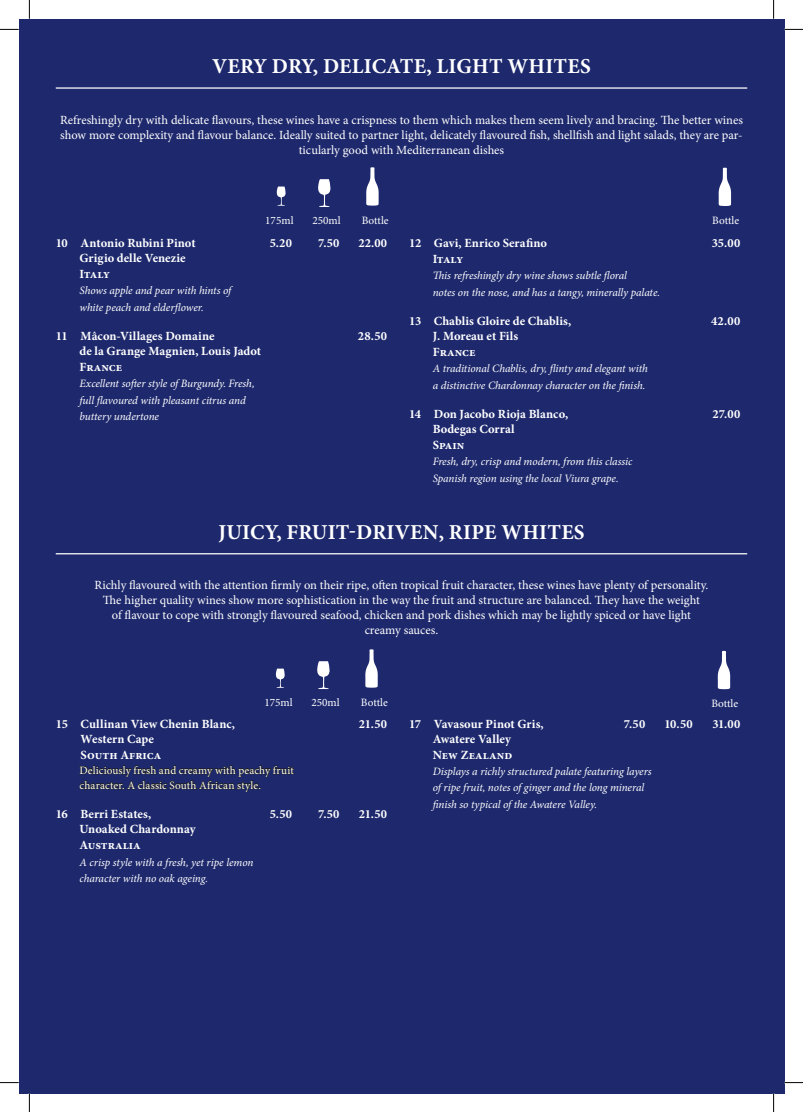
<style>
.page{position:relative;width:803px;height:1112px;background:#fff}
.page>*{position:absolute;margin:0;border:0;box-sizing:border-box;transform-origin:0 0}
.t1{font:700 21.25px "Minion Pro";letter-spacing:.01em;color:#fff}
.t2{font:12.5px/15px "Minion Pro";color:#fff;text-align:center}
.t3{font:700 12.5px/16.2px "Minion Pro";color:#fff}
.t4{font:700 12.5px/16.2px "Minion Pro";letter-spacing:-.04em;color:#fff}
.t5{font:italic 11.25px/16.2px "Minion Pro";letter-spacing:-.01em;color:#fff}
.t6{font:11.25px/15px "Minion Pro";color:#fff}
</style>
<div class="page">
<div style="left:19px;top:19px;width:765px;height:1073px;background:#1e296d"></div>
<hr style="left:56px;top:87px;width:691px;height:2px;background:#fff">
<hr style="left:56px;top:553px;width:691px;height:1px;background:#fff">
<svg style="left:80px;top:765px;width:214px;height:28px"></svg>
<svg style="left:366px;top:167px;width:13px;height:38px"></svg>
<svg style="left:276px;top:186px;width:10px;height:20px"></svg>
<svg style="left:318px;top:179px;width:13px;height:28px"></svg>
<svg style="left:718px;top:650px;width:12px;height:39px"></svg>
<svg style="left:718px;top:168px;width:13px;height:38px"></svg>
<svg style="left:365px;top:649px;width:13px;height:38px"></svg>
<svg style="left:275px;top:668px;width:10px;height:19px"></svg>
<svg style="left:317px;top:661px;width:13px;height:27px"></svg>
<svg style="left:0;top:29px;width:19px;height:1px"></svg>
<svg style="left:784px;top:29px;width:19px;height:1px"></svg>
<svg style="left:0;top:1082px;width:19px;height:1px"></svg>
<svg style="left:784px;top:1081px;width:19px;height:2px"></svg>
<svg style="left:29px;top:0;width:1px;height:19px"></svg>
<svg style="left:29px;top:1092px;width:1px;height:19px"></svg>
<svg style="left:773px;top:0;width:1px;height:19px"></svg>
<svg style="left:773px;top:1092px;width:1px;height:19px"></svg>
<h1 class="t1" style="left:212px;top:51px;width:380px">VERY DRY, DELICATE, LIGHT WHITES</h1>
<p class="t2" style="left:60px;top:112px;width:684px">Refreshingly dry with delicate flavours, these wines have a crispness to them which makes them seem lively and bracing. The better wines show more complexity and flavour balance. Ideally suited to partner light, delicately flavoured fish, shellfish and light salads, they are par&shy;ticularly good with Mediterranean dishes</p>
<p class="t6" style="left:265px;top:212px;width:30px">175ml</p>
<p class="t6" style="left:312px;top:212px;width:30px">250ml</p>
<p class="t6" style="left:362px;top:212px;width:28px">Bottle</p>
<p class="t3" style="left:56px;top:234px;width:141px">10 Antonio Rubini Pinot</p>
<p class="t3" style="left:270px;top:234px;width:24px">5.20</p>
<p class="t3" style="left:318px;top:234px;width:23px">7.50</p>
<p class="t3" style="left:358px;top:234px;width:30px">22.00</p>
<p class="t4" style="left:79px;top:249px;width:107px">Grigio delle Venezie<br>Italy</p>
<p class="t5" style="left:80px;top:282px;width:153px">Shows apple and pear with hints of white peach and elderflower.</p>
<p class="t3" style="left:56px;top:327px;width:160px">11 Mâcon-Villages Domaine</p>
<p class="t3" style="left:358px;top:327px;width:31px">28.50</p>
<p class="t3" style="left:80px;top:342px;width:183px">de la Grange Magnien, Louis Jadot<br>France</p>
<p class="t5" style="left:80px;top:375px;width:177px">Excellent softer style of Burgundy. Fresh, full flavoured with pleasant citrus and buttery undertone</p>
<p class="t6" style="left:712px;top:213px;width:28px">Bottle</p>
<p class="t3" style="left:409px;top:234px;width:140px">12 Gavi, Enrico Serafino</p>
<p class="t3" style="left:712px;top:234px;width:30px">35.00</p>
<p class="t3" style="left:433px;top:251px;width:32px">Italy</p>
<p class="t5" style="left:433px;top:267px;width:229px">This refreshingly dry wine shows subtle floral<br>notes on the nose, and has a tangy, minerally palate.</p>
<p class="t3" style="left:409px;top:312px;width:164px">13 Chablis Gloire de Chablis,</p>
<p class="t3" style="left:711px;top:312px;width:31px">42.00</p>
<p class="t3" style="left:433px;top:327px;width:87px">J. Moreau et Fils<br>France</p>
<p class="t5" style="left:433px;top:360px;width:217px">A traditional Chablis, dry, flinty and elegant with a distinctive Chardonnay character on the finish.</p>
<p class="t3" style="left:409px;top:405px;width:161px">14 Don Jacobo Rioja Blanco,</p>
<p class="t3" style="left:713px;top:405px;width:29px">27.00</p>
<p class="t3" style="left:433px;top:420px;width:84px">Bodegas Corral<br>Spain</p>
<p class="t5" style="left:433px;top:453px;width:201px">Fresh, dry, crisp and modern, from this classic<br>Spanish region using the local Viura grape.</p>
<h1 class="t1" style="left:218px;top:517px;width:368px">JUICY, FRUIT-DRIVEN, RIPE WHITES</h1>
<p class="t2" style="left:95px;top:578px;width:615px">Richly flavoured with the attention firmly on their ripe, often tropical fruit character, these wines have plenty of personality.<br>The higher quality wines show more sophistication in the way the fruit and structure are balanced. They have the weight<br>of flavour to cope with strongly flavoured seafood, chicken and pork dishes which may be lightly spiced or have light creamy sauces.</p>
<p class="t6" style="left:264px;top:694px;width:30px">175ml</p>
<p class="t6" style="left:311px;top:694px;width:30px">250ml</p>
<p class="t6" style="left:361px;top:694px;width:28px">Bottle</p>
<p class="t3" style="left:56px;top:715px;width:181px">15 Cullinan View Chenin Blanc,</p>
<p class="t3" style="left:359px;top:715px;width:30px">21.50</p>
<p class="t3" style="left:81px;top:730px;width:82px">Western Cape<br>South Africa</p>
<p class="t6" style="left:80px;top:762px;width:216px">Deliciously fresh and creamy with peachy fruit character. A classic South African style.</p>
<p class="t3" style="left:56px;top:805px;width:97px">16 Berri Estates,</p>
<p class="t3" style="left:270px;top:805px;width:24px">5.50</p>
<p class="t3" style="left:318px;top:805px;width:23px">7.50</p>
<p class="t3" style="left:359px;top:805px;width:30px">21.50</p>
<p class="t3" style="left:80px;top:820px;width:118px">Unoaked Chardonnay<br>Australia</p>
<p class="t5" style="left:80px;top:853px;width:175px">A crisp style with a fresh, yet ripe lemon character with no oak ageing.</p>
<p class="t6" style="left:711px;top:696px;width:28px">Bottle</p>
<p class="t3" style="left:409px;top:715px;width:136px">17 Vavasour Pinot Gris,</p>
<p class="t3" style="left:624px;top:715px;width:23px">7.50</p>
<p class="t3" style="left:664px;top:715px;width:30px">10.50</p>
<p class="t3" style="left:712px;top:715px;width:29px">31.00</p>
<p class="t3" style="left:433px;top:730px;width:81px">Awatere Valley<br>New Zealand</p>
<p class="t5" style="left:433px;top:763px;width:220px">Displays a richly structured palate featuring layers of ripe fruit, notes of ginger and the long mineral finish so typical of the Awatere Valley.</p>
</div>
